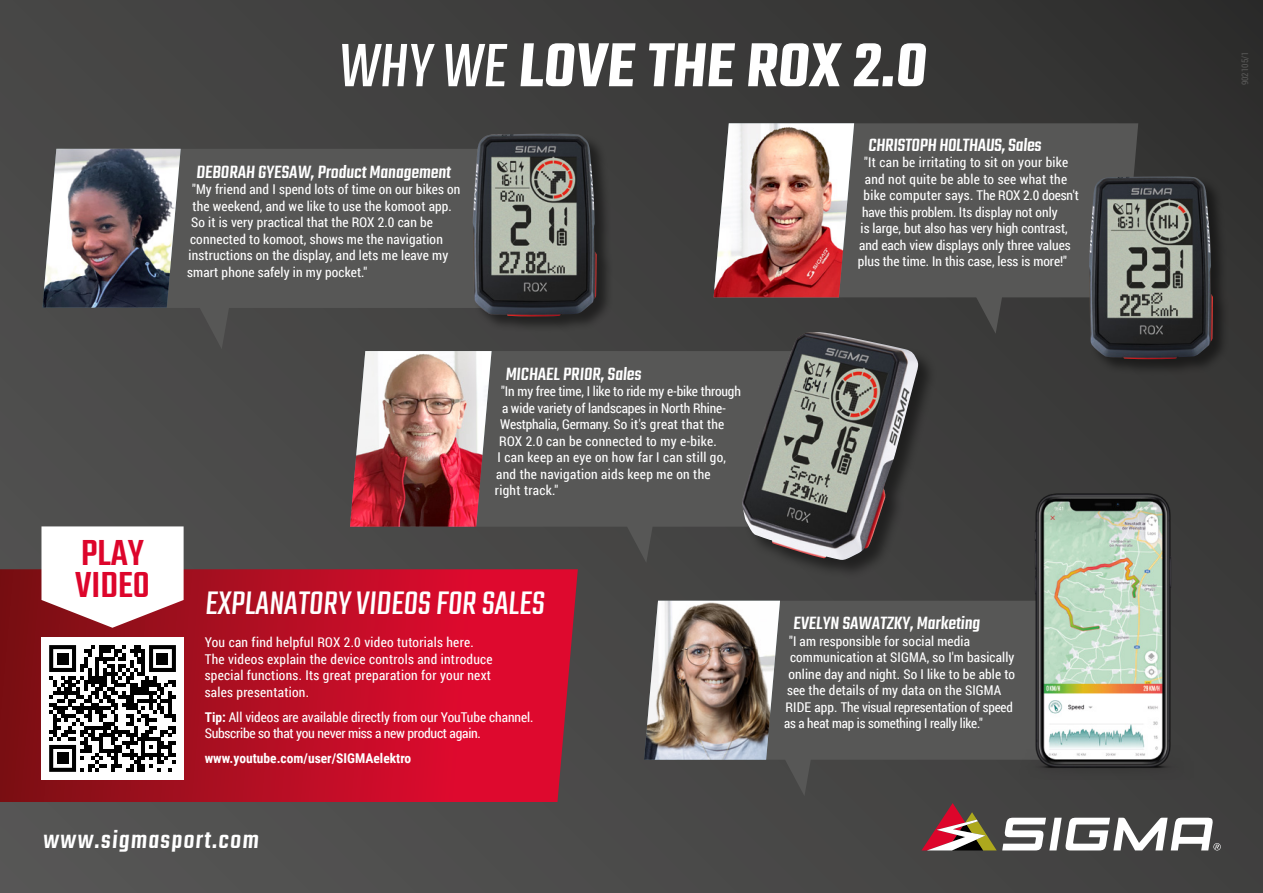
<style>
.page{position:relative;width:1263px;height:893px;background:#fff}
.page>*{position:absolute;margin:0;border:0;box-sizing:border-box;transform-origin:0 0}
.t1{font:600 67.5px "Teko";color:#fff}
.t2{font:500 39.6px "Teko";color:#dd052b}
.t3{font:36px "Teko";color:#fff}
.t4{font:500 27px "Teko";color:#fff}
.t5{font:500 19.5px "Teko";color:#fff}
.t6{font:13.5px/16.5px "Roboto Condensed";letter-spacing:.01em;color:#fff}
.t7{font:13.5px/16.5px "Roboto Condensed";letter-spacing:-.01em;color:#fff}
.t8{font:700 13.5px "Roboto Condensed";color:#fff}
.t9{font:9px "Roboto Condensed";color:#575756}
.s1{font-weight:400}
.s2{font-weight:700}
</style>
<div class="page">
<div style="left:0;top:0;width:1263px;height:893px;background:linear-gradient(to right,#4f4e4d,#363635)"></div>
<svg style="left:0;top:569px;width:578px;height:233px;background:#bb0e26"></svg>
<div style="left:41px;top:637px;width:143px;height:142px;background:#fff"></div>
<svg style="left:49px;top:645px;width:127px;height:127px"></svg>
<div style="left:57px;top:653px;width:11px;height:11px;background:#000"></div>
<div style="left:157px;top:653px;width:11px;height:11px;background:#000"></div>
<div style="left:57px;top:753px;width:11px;height:11px;background:#000"></div>
<svg style="left:41px;top:526px;width:143px;height:102px"></svg>
<div style="left:813px;top:601px;width:168px;height:159px;background:#575756"></div>
<svg style="left:644px;top:601px;width:169px;height:195px;background:#4f4f4e"></svg>
<img style="left:644px;top:601px;width:136px;height:159px">
<div style="left:181px;top:149px;width:291px;height:159px;background:#575756"></div>
<img style="left:42px;top:149px;width:139px;height:159px">
<svg style="left:190px;top:297px;width:41px;height:52px;background:#4f4f4e"></svg>
<svg style="left:617px;top:527px;width:37px;height:36px"></svg>
<div style="left:492px;top:351px;width:250px;height:176px;background:#575756"></div>
<img style="left:350px;top:351px;width:142px;height:176px">
<svg style="left:966px;top:297px;width:38px;height:37px"></svg>
<div style="left:854px;top:123px;width:284px;height:174px;background:#575756"></div>
<img style="left:713px;top:123px;width:141px;height:174px">
<div style="left:472px;top:133px;width:141px;height:200px;background:#000;opacity:.5"></div>
<img style="left:473px;top:134px;width:124px;height:182px">
<div style="left:1089px;top:176px;width:141px;height:200px;background:#000;opacity:.5"></div>
<img style="left:1089px;top:176px;width:124px;height:183px">
<div style="left:742px;top:332px;width:195px;height:247px;background:#000;opacity:.5"></div>
<img style="left:742px;top:332px;width:176px;height:228px">
<svg style="left:921px;top:803px;width:300px;height:47px"></svg>
<img style="left:981px;top:487px;width:244px;height:292px">
<p class="t1" style="left:338px;top:24px;width:597px"><span class="s1">WHY WE</span> LOVE THE ROX 2.0</p>
<p class="t9" style="left:1239px;top:85px;width:35px;rotate:-90deg">902105/1</p>
<p class="t2" style="left:81px;top:529px;width:64px">PLAY</p>
<p class="t2" style="left:75px;top:562px;width:76px">VIDEO</p>
<p class="t5" style="left:196px;top:160px;width:258px">DEBORAH GYESAW,Product Management</p>
<p class="t6" style="left:192px;top:181px;width:270px">"My friend and I spend lots of time on our bikes on</p>
<p class="t6" style="left:193px;top:197px;width:261px">the weekend, and we like to use the komoot app.</p>
<p class="t6" style="left:191px;top:214px;width:243px">So it is very practical that the ROX 2.0 can be</p>
<p class="t6" style="left:190px;top:230px;width:254px">connected to komoot, shows me the navigation</p>
<p class="t6" style="left:189px;top:247px;width:261px">instructions on the display, and lets me leave my</p>
<p class="t6" style="left:187px;top:263px;width:182px">smart phone safely in my pocket."</p>
<p class="t5" style="left:505px;top:362px;width:140px">MICHAEL PRIOR,Sales</p>
<p class="t7" style="left:501px;top:383px;width:241px">"In my free time, I like to ride my e-bike through</p>
<p class="t7" style="left:502px;top:399px;width:226px">a wide variety of landscapes in North Rhine-</p>
<p class="t7" style="left:500px;top:416px;width:226px">Westphalia, Germany. So it's great that the</p>
<p class="t6" style="left:499px;top:432px;width:219px">ROX 2.0 can be connected to my e-bike.</p>
<p class="t6" style="left:498px;top:449px;width:230px">I can keep an eye on how far I can still go,</p>
<p class="t6" style="left:496px;top:465px;width:216px">and the navigation aids keep me on the</p>
<p class="t6" style="left:495px;top:482px;width:65px">right track."</p>
<p class="t3" style="left:205px;top:583px;width:345px">EXPLANATORY VIDEOS FOR SALES</p>
<p class="t6" style="left:205px;top:633px;width:289px">You can find helpful ROX 2.0 video tutorials here.<br>The videos explain the device controls and introduce special functions. Its great preparation for your next sales presentation.</p>
<p class="t7" style="left:205px;top:708px;width:330px"><span class="s2">Tip:</span> All videos are available directly from our YouTube channel.<br>Subscribe so that you never miss a new product again.</p>
<p class="t8" style="left:205px;top:749px;width:208px">www.youtube.com/user/SIGMAelektro</p>
<p class="t4" style="left:43px;top:824px;width:220px">www.sigmasport.com</p>
<p class="t5" style="left:868px;top:133px;width:177px">CHRISTOPH HOLTHAUS,Sales</p>
<p class="t6" style="left:864px;top:153px;width:206px">"It can be irritating to sit on your bike</p>
<p class="t6" style="left:865px;top:170px;width:204px">and not quite be able to see what the</p>
<p class="t6" style="left:863px;top:186px;width:217px">bike computer says. The ROX 2.0 doesn't</p>
<p class="t6" style="left:862px;top:203px;width:197px">have this problem. Its display not only</p>
<p class="t6" style="left:861px;top:219px;width:209px">is large, but also has very high contrast,</p>
<p class="t6" style="left:859px;top:236px;width:213px">and each view displays only three values</p>
<p class="t6" style="left:858px;top:252px;width:211px">plus the time. In this case, less is more!"</p>
<p class="t5" style="left:793px;top:612px;width:190px">EVELYN SAWATZKY,Marketing</p>
<p class="t6" style="left:789px;top:632px;width:183px">"I am responsible for social media</p>
<p class="t6" style="left:790px;top:649px;width:226px">communication at SIGMA, so I'm basically</p>
<p class="t6" style="left:788px;top:665px;width:228px">online day and night. So I like to be able to</p>
<p class="t6" style="left:787px;top:682px;width:216px">see the details of my data on the SIGMA</p>
<p class="t7" style="left:785px;top:698px;width:229px">RIDE app. The visual representation of speed</p>
<p class="t7" style="left:784px;top:715px;width:200px">as a heat map is something I really like."</p>
</div>
